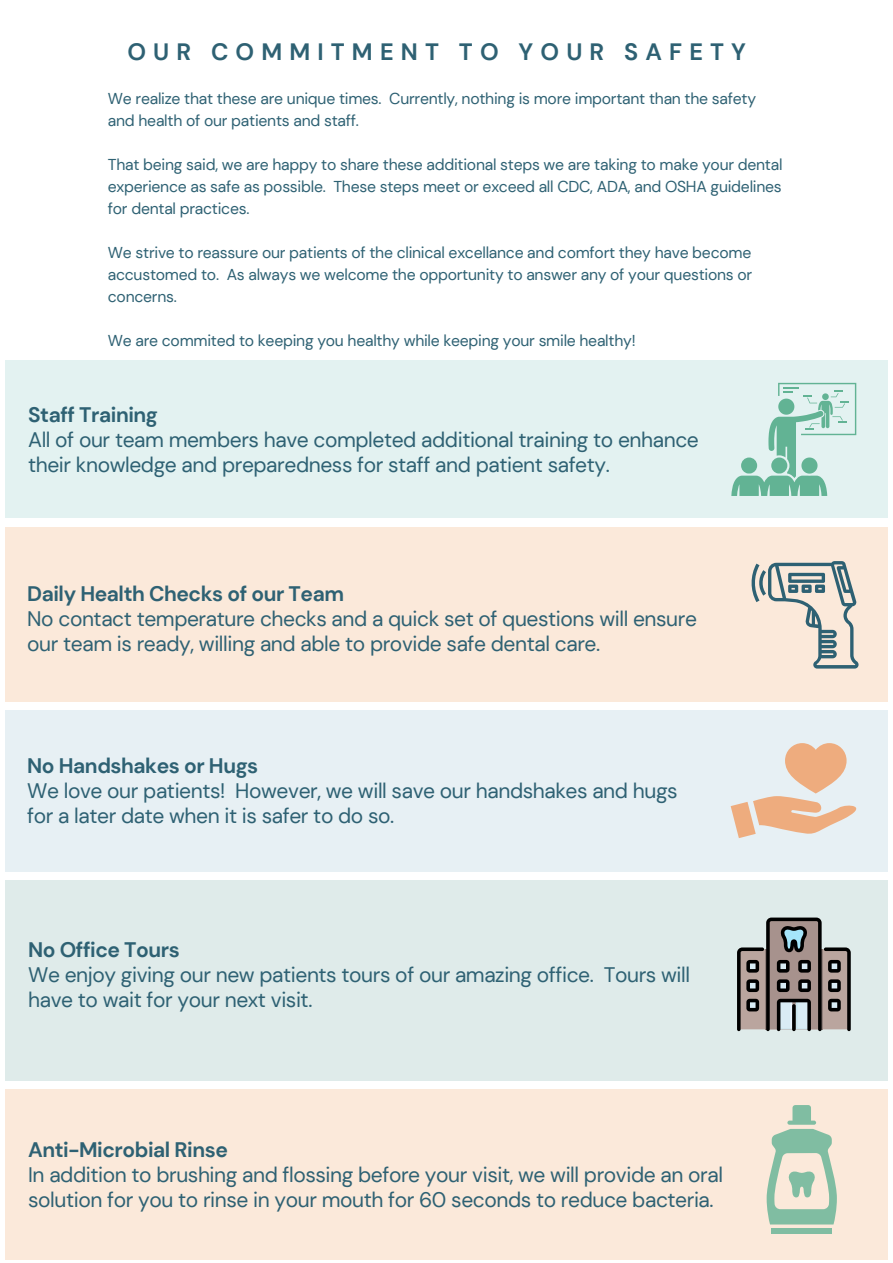
<style>
.page{position:relative;width:893px;height:1263px;background:#fff}
.page>*{position:absolute;margin:0;border:0;box-sizing:border-box;transform-origin:0 0}
.t1{font:700 23.62px "DM Sans";letter-spacing:.3em;color:#2e6173}
.t2{font:21px/25.2px "DM Sans";letter-spacing:-.02em;color:#2e6173}
.t3{font:700 21px "DM Sans";letter-spacing:-.02em;color:#2e6173}
.t4{font:15.75px/22px "DM Sans";letter-spacing:-.015em;color:#2e6173;text-align:justify}
</style>
<div class="page">
<div style="left:6px;top:527px;width:881px;height:175px;background:#fbe9da"></div>
<div style="left:6px;top:710px;width:881px;height:161px;background:#e7f0f4"></div>
<svg style="left:730px;top:743px;width:126px;height:95px"></svg>
<div style="left:6px;top:880px;width:881px;height:201px;background:#dfebea"></div>
<svg style="left:737px;top:917px;width:113px;height:114px"></svg>
<div style="left:6px;top:361px;width:881px;height:157px;background:#e3f2f1"></div>
<svg style="left:731px;top:383px;width:125px;height:113px"></svg>
<div style="left:6px;top:1089px;width:881px;height:170px;background:#fbe9da"></div>
<div style="left:771px;top:1228px;width:61px;height:6px;background:#80bda2"></div>
<svg style="left:766px;top:1105px;width:71px;height:119px"></svg>
<svg style="left:751px;top:561px;width:107px;height:107px"></svg>
<p class="t1" style="left:127px;top:37px;width:620px">OUR COMMITMENT TO YOUR SAFETY</p>
<p class="t4" style="left:108px;top:88px;width:649px">We realize that these are unique times. Currently, nothing is more important than the safety and health of our patients and staff.</p>
<p class="t4" style="left:108px;top:154px;width:676px">That being said, we are happy to share these additional steps we are taking to make your dental experience as safe as possible. These steps meet or exceed all CDC, ADA, and OSHA guidelines for dental practices.</p>
<p class="t4" style="left:108px;top:241px;width:646px">We strive to reassure our patients of the clinical excellance and comfort they have become accustomed to. As always we welcome the opportunity to answer any of your questions or concerns.</p>
<p class="t4" style="left:108px;top:329px;width:529px">We are commited to keeping you healthy while keeping your smile healthy!</p>
<p class="t3" style="left:28px;top:401px;width:131px">Staff Training</p>
<p class="t2" style="left:28px;top:427px;width:672px">All of our team members have completed additional training to enhance their knowledge and preparedness for staff and patient safety.</p>
<p class="t3" style="left:27px;top:580px;width:318px">Daily Health Checks of our Team</p>
<p class="t2" style="left:27px;top:606px;width:671px">No contact temperature checks and a quick set of questions will ensure our team is ready, willing and able to provide safe dental care.</p>
<p class="t3" style="left:27px;top:752px;width:232px">No Handshakes or Hugs</p>
<p class="t2" style="left:27px;top:778px;width:652px">We love our patients! However, we will save our handshakes and hugs for a later date when it is safer to do so.</p>
<p class="t3" style="left:28px;top:936px;width:153px">No Office Tours</p>
<p class="t2" style="left:28px;top:962px;width:663px">We enjoy giving our new patients tours of our amazing office. Tours will have to wait for your next visit.</p>
<p class="t3" style="left:28px;top:1136px;width:201px">Anti-Microbial Rinse</p>
<p class="t2" style="left:28px;top:1162px;width:696px">In addition to brushing and flossing before your visit, we will provide an oral solution for you to rinse in your mouth for 60 seconds to reduce bacteria.</p>
</div>
